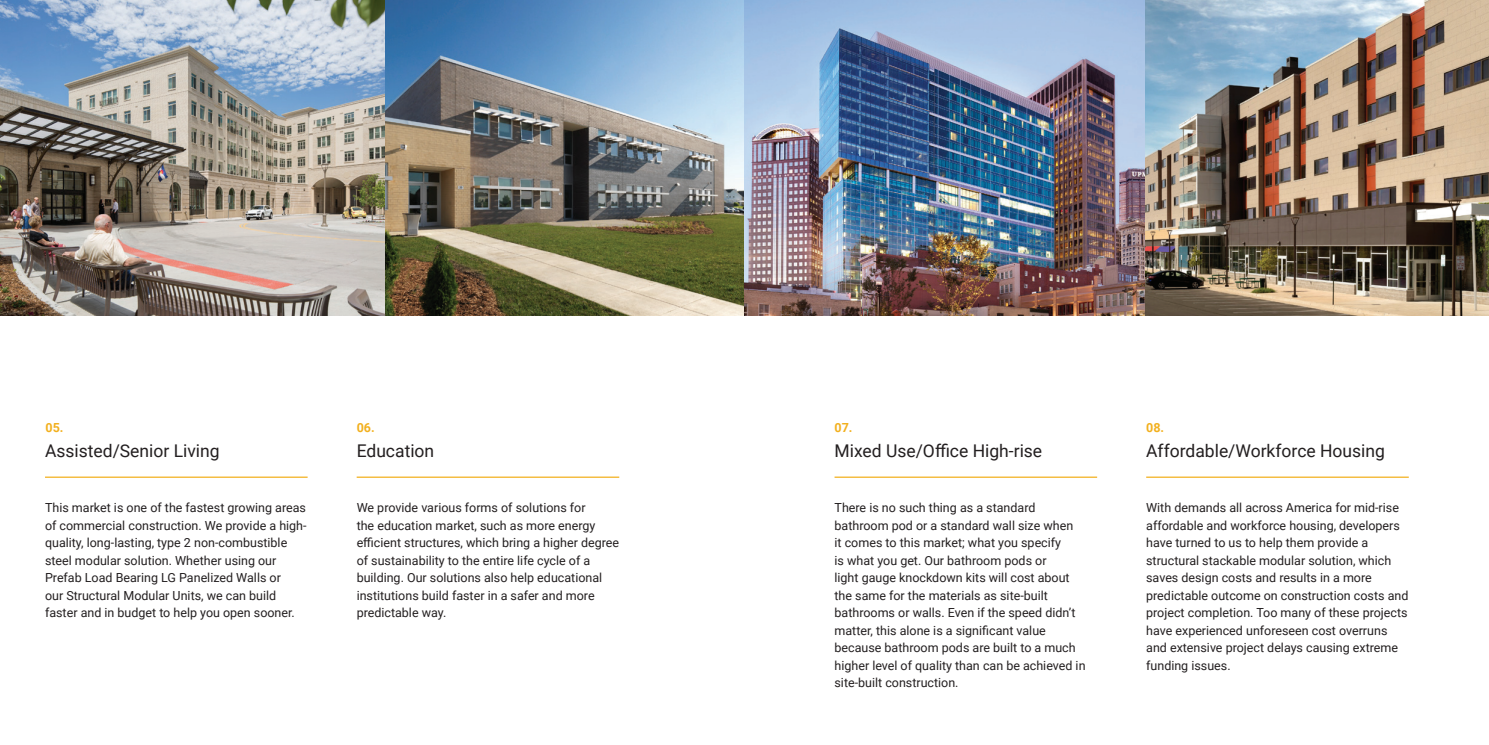
<style>
.page{position:relative;width:1489px;height:745px;background:#fff}
.page>*{position:absolute;margin:0;border:0;box-sizing:border-box;transform-origin:0 0}
.t1{font:17.5px "Roboto";color:#231f20}
.t2{font:12.5px/17.5px "Roboto";color:#231f20}
.t3{font:700 12.5px "Roboto";color:#f2b01e}
</style>
<div class="page">
<img style="left:0;top:0;width:385px;height:315px">
<img style="left:385px;top:0;width:359px;height:315px">
<img style="left:744px;top:0;width:401px;height:315px">
<img style="left:1145px;top:0;width:343px;height:315px">
<hr style="left:45px;top:476px;width:262px;height:1px;background:#f2b01e">
<hr style="left:356px;top:476px;width:263px;height:1px;background:#f2b01e">
<hr style="left:834px;top:476px;width:263px;height:1px;background:#f2b01e">
<hr style="left:1146px;top:476px;width:262px;height:1px;background:#f2b01e">
<p class="t3" style="left:46px;top:418px;width:19px">05.</p>
<p class="t3" style="left:356px;top:418px;width:19px">06.</p>
<p class="t3" style="left:834px;top:418px;width:19px">07.</p>
<p class="t3" style="left:1146px;top:418px;width:19px">08.</p>
<h1 class="t1" style="left:45px;top:438px;width:176px">Assisted/Senior Living</h1>
<h1 class="t1" style="left:356px;top:438px;width:79px">Education</h1>
<h1 class="t1" style="left:834px;top:438px;width:209px">Mixed Use/Office High-rise</h1>
<h1 class="t1" style="left:1146px;top:438px;width:240px">Affordable/Workforce Housing</h1>
<p class="t2" style="left:45px;top:498px;width:263px">This market is one of the fastest growing areas of commercial construction. We provide a high&shy;quality, long-lasting, type 2 non-combustible steel modular solution. Whether using our Prefab Load Bearing LG Panelized Walls or<br>our Structural Modular Units, we can build faster and in budget to help you open sooner.</p>
<p class="t2" style="left:356px;top:498px;width:264px">We provide various forms of solutions for<br>the education market, such as more energy efficient structures, which bring a higher degree of sustainability to the entire life cycle of a building. Our solutions also help educational institutions build faster in a safer and more predictable way.</p>
<p class="t2" style="left:834px;top:498px;width:252px">There is no such thing as a standard bathroom pod or a standard wall size when<br>it comes to this market; what you specify<br>is what you get. Our bathroom pods or<br>light gauge knockdown kits will cost about the same for the materials as site-built bathrooms or walls. Even if the speed didn’t matter, this alone is a significant value because bathroom pods are built to a much higher level of quality than can be achieved in site-built construction.</p>
<p class="t2" style="left:1146px;top:498px;width:264px">With demands all across America for mid-rise affordable and workforce housing, developers have turned to us to help them provide a structural stackable modular solution, which saves design costs and results in a more predictable outcome on construction costs and project completion. Too many of these projects have experienced unforeseen cost overruns and extensive project delays causing extreme funding issues.</p>
</div>
